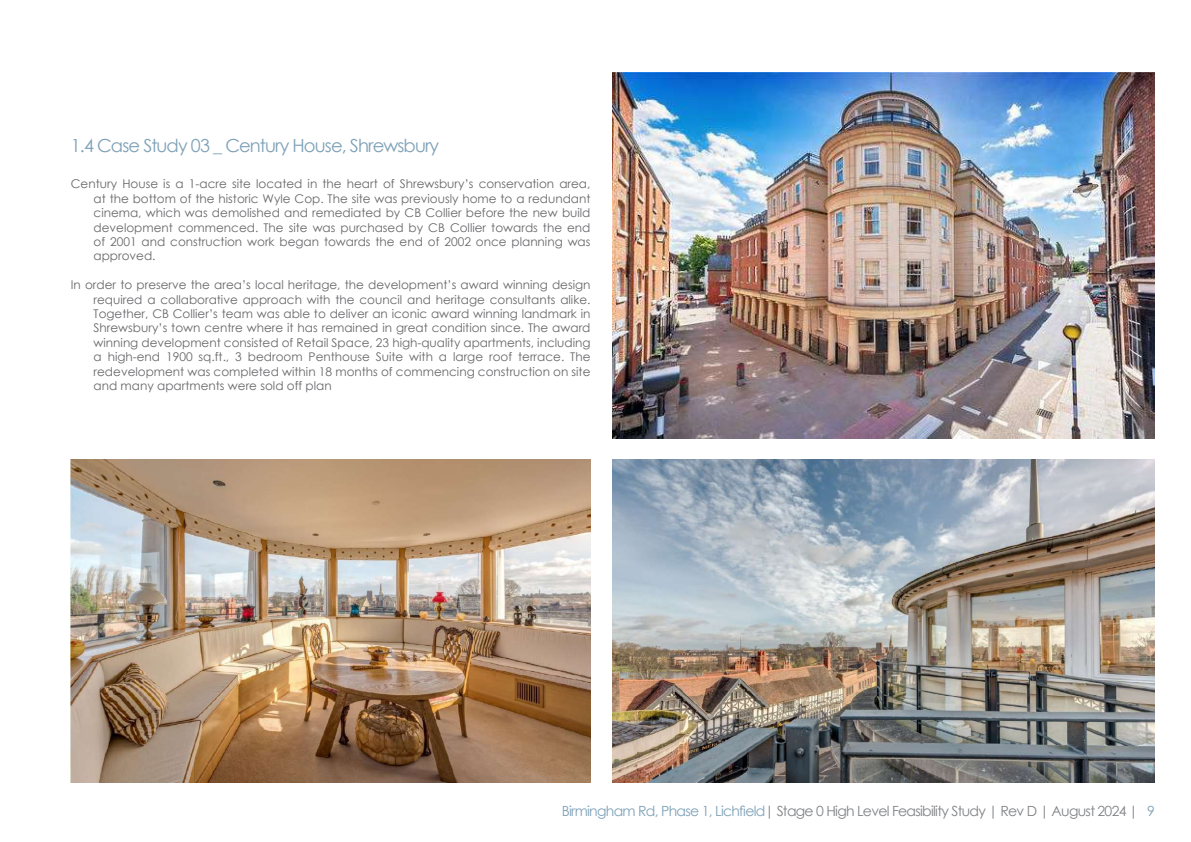
<style>
.page{position:relative;width:1191px;height:842px;background:#fff}
.page>*{position:absolute;margin:0;border:0;box-sizing:border-box;transform-origin:0 0}
.t1{font:18px "Century Gothic";letter-spacing:-.05em;color:#7ea1b7}
.t2{font:14px "Century Gothic";letter-spacing:-.05em;color:#808285}
.t3{font:12px/14.4px "Century Gothic";color:#67676a;text-align:justify}
.s1{color:#7ea1b7}
</style>
<div class="page">
<img style="left:613px;top:72px;width:542px;height:367px">
<img style="left:71px;top:459px;width:519px;height:323px">
<img style="left:613px;top:459px;width:542px;height:323px">
<h1 class="t1" style="left:71px;top:133px;width:370px">1.4 Case Study 03 _ Century House, Shrewsbury</h1>
<p class="t3" style="left:94px;top:177px;width:498px;text-indent:-23px">Century House is a 1-acre site located in the heart of Shrewsbury’s conservation area, at the bottom of the historic Wyle Cop. The site was previously home to a redundant cinema, which was demolished and remediated by CB Collier before the new build development commenced. The site was purchased by CB Collier towards the end of 2001 and construction work began towards the end of 2002 once planning was approved.</p>
<p class="t3" style="left:94px;top:277px;width:498px;text-indent:-23px">In order to preserve the area’s local heritage, the development’s award winning design required a collaborative approach with the council and heritage consultants alike.<br>Together, CB Collier’s team was able to deliver an iconic award winning landmark in Shrewsbury’s town centre where it has remained in great condition since. The award winning development consisted of Retail Space, 23 high-quality apartments, including a high-end 1900 sq.ft., 3 bedroom Penthouse Suite with a large roof terrace. The redevelopment was completed within 18 months of commencing construction on site and many apartments were sold off plan</p>
<p class="t2" style="left:562px;top:802px;width:594px"><span class="s1">Birmingham Rd, Phase 1, Lichfield</span>| Stage 0 High Level Feasibility Study | Rev D | August 2024 | <span class="s1">9</span></p>
</div>
